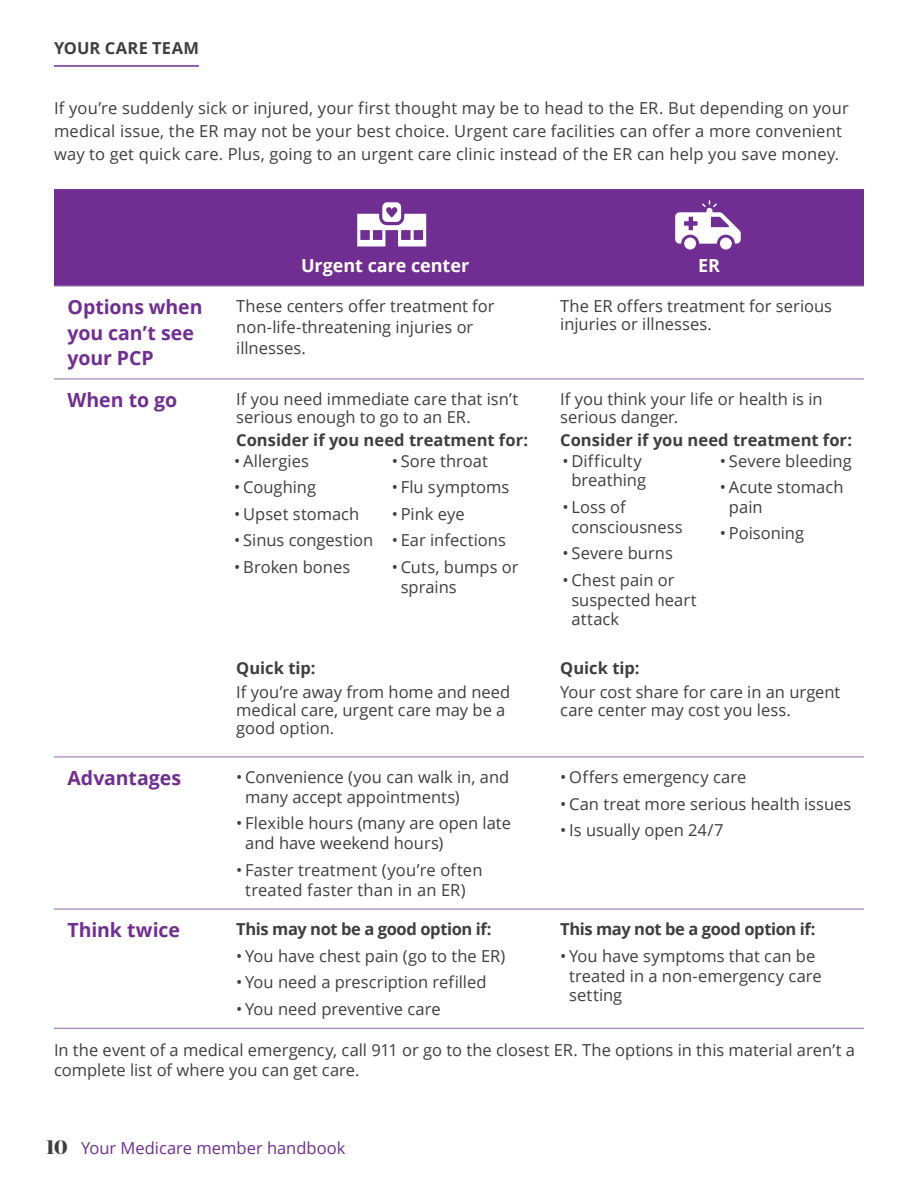
<style>
.page{position:relative;width:918px;height:1188px;background:#fff}
.page>*{position:absolute;margin:0;border:0;box-sizing:border-box;transform-origin:0 0}
.t1{font:700 19.5px/25.5px "Open Sans";letter-spacing:-.005em;color:#702d92}
.t2{font:700 18px "Open Sans";color:#fff}
.t3{font:16.5px/19.8px "Open Sans";color:#3e3e3f}
.t4{font:700 16.5px "Open Sans";letter-spacing:-.005em;color:#3e3e3f}
.t5{font:700 16.5px "Open Sans";letter-spacing:-.025em;color:#3e3e3f}
.t6{font:16.5px "Open Sans";color:#702d92}
.t7{font:700 16.5px "Open Sans";letter-spacing:.02em;color:#3e3e3f}
.s1{font-family:"Domaine Disp";font-weight:700;font-size:19.5px;color:#3e3e3f}
</style>
<div class="page">
<hr style="left:54px;top:65px;width:145px;height:2px;background:#702d92">
<div style="left:54px;top:189px;width:810px;height:96px;background:#702d92"></div>
<hr style="left:54px;top:285px;width:162px;height:2px;background:#9c77b5">
<hr style="left:216px;top:285px;width:324px;height:2px;background:#9c77b5">
<hr style="left:540px;top:285px;width:324px;height:2px;background:#9c77b5">
<hr style="left:54px;top:378px;width:162px;height:1px;background:#9c77b5">
<hr style="left:216px;top:378px;width:324px;height:1px;background:#9c77b5">
<hr style="left:540px;top:378px;width:324px;height:1px;background:#9c77b5">
<hr style="left:54px;top:756px;width:162px;height:1px;background:#9c77b5">
<hr style="left:216px;top:756px;width:324px;height:1px;background:#9c77b5">
<hr style="left:540px;top:756px;width:324px;height:1px;background:#9c77b5">
<hr style="left:54px;top:908px;width:162px;height:2px;background:#9c77b5">
<hr style="left:216px;top:908px;width:324px;height:2px;background:#9c77b5">
<hr style="left:540px;top:908px;width:324px;height:2px;background:#9c77b5">
<hr style="left:54px;top:1028px;width:162px;height:1px;background:#9c77b5">
<hr style="left:216px;top:1028px;width:324px;height:1px;background:#9c77b5">
<hr style="left:540px;top:1028px;width:324px;height:1px;background:#9c77b5">
<svg style="left:675px;top:200px;width:66px;height:44px"></svg>
<div style="left:720px;top:238px;width:12px;height:12px;background:#fff;border-radius:50%"></div>
<div style="left:684px;top:238px;width:12px;height:12px;background:#fff;border-radius:50%"></div>
<svg style="left:357px;top:202px;width:69px;height:44px"></svg>
<p class="t7" style="left:54px;top:37px;width:132px">Your care team</p>
<p class="t3" style="left:54px;top:96px;width:796px;line-height:23.2px">If you’re suddenly sick or injured, your first thought may be to head to the ER. But depending on your medical issue, the ER may not be your best choice. Urgent care facilities can offer a more convenient way to get quick care. Plus, going to an urgent care clinic instead of the ER can help you save money.</p>
<p class="t2" style="left:301px;top:253px;width:170px">Urgent care center</p>
<p class="t2" style="left:698px;top:253px;width:12px">ER</p>
<p class="t1" style="left:68px;top:294px;width:136px">Options when you can’t see your PCP</p>
<p class="t3" style="left:236px;top:295px;width:260px;line-height:21px">These centers offer treatment for non-life-threatening injuries or illnesses.</p>
<p class="t3" style="left:560px;top:297px;width:273px;line-height:18px">The ER offers treatment for serious injuries or illnesses.</p>
<p class="t1" style="left:68px;top:387px;width:111px">When to go</p>
<p class="t3" style="left:236px;top:390px;width:283px;line-height:18px">If you need immediate care that isn’t serious enough to go to an ER.</p>
<p class="t4" style="left:236px;top:429px;width:293px">Consider if you need treatment for:</p>
<p class="t3" style="left:560px;top:390px;width:264px;line-height:18px">If you think your life or health is in serious danger.</p>
<p class="t4" style="left:560px;top:429px;width:293px">Consider if you need treatment for:</p>
<p class="t3" style="left:234px;top:450px;width:76px">• Allergies</p>
<p class="t3" style="left:234px;top:477px;width:83px">• Coughing</p>
<p class="t3" style="left:234px;top:503px;width:127px">• Upset stomach</p>
<p class="t3" style="left:234px;top:530px;width:141px">• Sinus congestion</p>
<p class="t3" style="left:234px;top:556px;width:118px">• Broken bones</p>
<p class="t3" style="left:392px;top:450px;width:98px">• Sore throat</p>
<p class="t3" style="left:392px;top:477px;width:119px">• Flu symptoms</p>
<p class="t3" style="left:392px;top:503px;width:74px">• Pink eye</p>
<p class="t3" style="left:392px;top:530px;width:116px">• Ear infections</p>
<p class="t3" style="left:401px;top:556px;width:119px;text-indent:-9px">• Cuts, bumps or sprains</p>
<p class="t4" style="left:236px;top:656px;width:81px">Quick tip:</p>
<p class="t3" style="left:236px;top:683px;width:276px;line-height:18px">If you’re away from home and need medical care, urgent care may be a good option.</p>
<p class="t1" style="left:68px;top:765px;width:115px">Advantages</p>
<p class="t3" style="left:245px;top:767px;width:266px;text-indent:-9px">• Convenience (you can walk in, and many accept appointments)</p>
<p class="t3" style="left:245px;top:813px;width:267px;text-indent:-9px">• Flexible hours (many are open late and have weekend hours)</p>
<p class="t3" style="left:236px;top:859px;width:248px;text-align:center">• Faster treatment (you’re often treated faster than in an ER)</p>
<p class="t1" style="left:68px;top:917px;width:114px">Think twice</p>
<p class="t5" style="left:236px;top:918px;width:257px">This may not be a good option if:</p>
<p class="t3" style="left:236px;top:945px;width:270px">• You have chest pain (go to the ER)</p>
<p class="t3" style="left:236px;top:972px;width:252px">• You need a prescription refilled</p>
<p class="t3" style="left:236px;top:998px;width:206px">• You need preventive care</p>
<p class="t3" style="left:562px;top:450px;width:85px;text-align:center">• Difficulty breathing</p>
<p class="t3" style="left:571px;top:497px;width:113px;text-indent:-9px">• Loss of consciousness</p>
<p class="t3" style="left:562px;top:543px;width:112px">• Severe burns</p>
<p class="t3" style="left:571px;top:569px;width:127px;text-indent:-9px">• Chest pain or suspected heart attack</p>
<p class="t3" style="left:720px;top:450px;width:133px">• Severe bleeding</p>
<p class="t3" style="left:729px;top:477px;width:116px;text-indent:-9px">• Acute stomach pain</p>
<p class="t3" style="left:720px;top:523px;width:86px">• Poisoning</p>
<p class="t4" style="left:560px;top:656px;width:81px">Quick tip:</p>
<p class="t3" style="left:560px;top:683px;width:282px;line-height:18px">Your cost share for care in an urgent care center may cost you less.</p>
<p class="t3" style="left:560px;top:767px;width:188px">• Offers emergency care</p>
<p class="t3" style="left:560px;top:793px;width:293px">• Can treat more serious health issues</p>
<p class="t3" style="left:560px;top:820px;width:165px">• Is usually open 24/7</p>
<p class="t5" style="left:560px;top:918px;width:257px">This may not be a good option if:</p>
<p class="t3" style="left:569px;top:945px;width:254px;text-indent:-9px">• You have symptoms that can be treated in a non-emergency care setting</p>
<p class="t3" style="left:54px;top:1040px;width:803px">In the event of a medical emergency, call 911 or go to the closest ER. The options in this material aren’t a complete list of where you can get care.</p>
<p class="t6" style="left:47px;top:1137px;width:300px"><span class="s1">10</span> Your Medicare member handbook</p>
</div>
